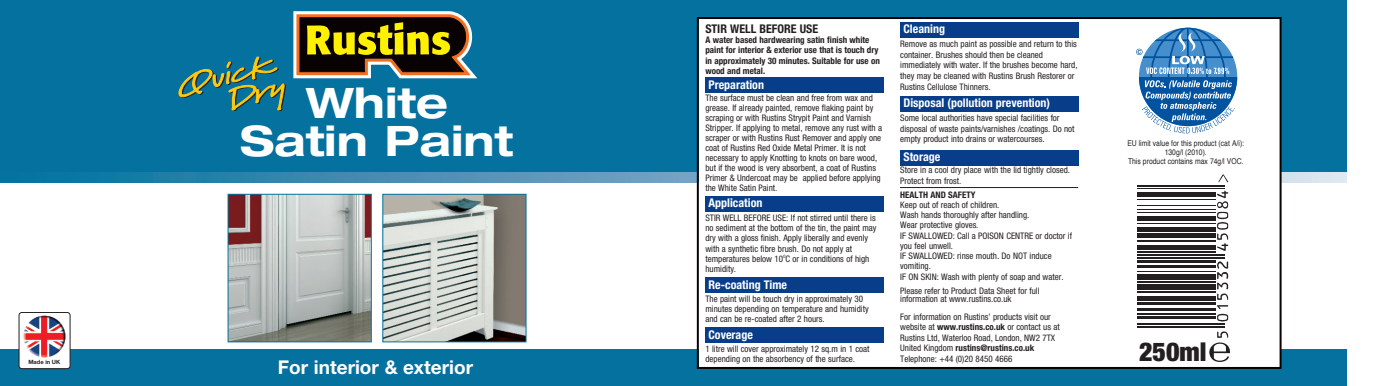
<style>
.page{position:relative;width:1395px;height:386px;background:#fff}
.page>*{position:absolute;margin:0;border:0;box-sizing:border-box;transform-origin:0 0}
.t1{font:700 expanded 42px/38px "Helvetica Neue";color:#fff;text-align:center}
.t2{font:900 condensed 26px "Helvetica Neue";color:#231f20}
.t3{font:700 19px "Helvetica Neue";color:#fff}
.t4{font:700 condensed 12px "Helvetica Neue";color:#fff}
.t5{font:700 condensed 12px "Helvetica Neue";color:#231f20}
.t6{font:condensed 9px/10px "Helvetica Neue";color:#231f20}
.t7{font:700 condensed 9px/10px "Helvetica Neue";color:#231f20}
.t8{font:700 condensed 9px "Helvetica Neue";color:#231f20}
.t9{font:8px/9px "Helvetica";color:#231f20;text-align:center;scale:.85 1}
.t10{font:700 5.8px "Helvetica Neue";color:#231f20}
.s1{font-weight:700}
</style>
<div class="page">
<div style="left:0;top:0;width:1346px;height:386px;background:#05719e"></div>
<div style="left:0;top:180px;width:1346px;height:206px;background:#fff"></div>
<div style="left:0;top:349px;width:1346px;height:37px;background:#05719e"></div>
<svg style="left:0;top:172px;width:1346px;height:10px"></svg>
<div style="left:699px;top:19px;width:580px;height:348px;background:#fff"></div>
<div style="left:697px;top:17px;width:584px;height:352px;border:2px solid #080302"></div>
<hr style="left:900px;top:187px;width:178px;height:1px;background:#231f20">
<svg style="left:1235px;top:77px;width:2px;height:15px"></svg>
<svg style="left:1136px;top:28px;width:99px;height:105px"></svg>
<svg style="left:1137px;top:181px;width:92px;height:147px"></svg>
<hr style="left:1137px;top:326px;width:87px;height:1px;background:#231f20">
<hr style="left:1137px;top:323px;width:87px;height:1px;background:#231f20">
<hr style="left:1137px;top:315px;width:78px;height:3px;background:#231f20">
<hr style="left:1137px;top:312px;width:78px;height:2px;background:#231f20">
<hr style="left:1137px;top:311px;width:78px;height:1px;background:#fff">
<hr style="left:1137px;top:308px;width:78px;height:3px;background:#231f20">
<hr style="left:1137px;top:306px;width:78px;height:2px;background:#fff">
<hr style="left:1137px;top:302px;width:78px;height:3px;background:#231f20">
<hr style="left:1137px;top:296px;width:78px;height:4px;background:#231f20">
<hr style="left:1137px;top:291px;width:78px;height:2px;background:#231f20">
<div style="left:1137px;top:284px;width:78px;height:6px;background:#231f20"></div>
<hr style="left:1137px;top:281px;width:78px;height:1px;background:#231f20">
<div style="left:1137px;top:274px;width:78px;height:5px;background:#231f20"></div>
<hr style="left:1137px;top:271px;width:78px;height:1px;background:#231f20">
<hr style="left:1137px;top:269px;width:78px;height:1px;background:#fff">
<hr style="left:1137px;top:264px;width:78px;height:3px;background:#231f20">
<hr style="left:1137px;top:263px;width:78px;height:1px;background:#fff">
<hr style="left:1137px;top:260px;width:78px;height:3px;background:#231f20">
<hr style="left:1137px;top:257px;width:87px;height:1px;background:#231f20">
<hr style="left:1137px;top:254px;width:87px;height:1px;background:#231f20">
<hr style="left:1137px;top:251px;width:78px;height:1px;background:#231f20">
<hr style="left:1137px;top:245px;width:78px;height:4px;background:#231f20">
<hr style="left:1137px;top:240px;width:78px;height:2px;background:#231f20">
<hr style="left:1137px;top:233px;width:78px;height:4px;background:#231f20">
<hr style="left:1137px;top:227px;width:78px;height:4px;background:#231f20">
<hr style="left:1137px;top:223px;width:78px;height:1px;background:#231f20">
<div style="left:1137px;top:216px;width:78px;height:5px;background:#231f20"></div>
<hr style="left:1137px;top:212px;width:78px;height:1px;background:#231f20">
<hr style="left:1137px;top:209px;width:78px;height:1px;background:#231f20">
<hr style="left:1137px;top:207px;width:78px;height:2px;background:#fff">
<hr style="left:1137px;top:204px;width:78px;height:2px;background:#231f20">
<hr style="left:1137px;top:203px;width:78px;height:1px;background:#fff">
<hr style="left:1137px;top:199px;width:78px;height:1px;background:#231f20">
<div style="left:1137px;top:192px;width:78px;height:5px;background:#231f20"></div>
<hr style="left:1137px;top:188px;width:87px;height:1px;background:#231f20">
<hr style="left:1137px;top:185px;width:87px;height:1px;background:#231f20">
<svg style="left:1217px;top:305px;width:11px;height:16px"></svg>
<svg style="left:1217px;top:261px;width:11px;height:38px"></svg>
<svg style="left:1217px;top:190px;width:11px;height:61px"></svg>
<svg style="left:1218px;top:174px;width:10px;height:8px"></svg>
<svg style="left:1209px;top:331px;width:21px;height:30px"></svg>
<img style="left:229px;top:196px;width:141px;height:144px">
<div style="left:227px;top:194px;width:145px;height:148px;border:1px solid #05719e"></div>
<img style="left:384px;top:196px;width:140px;height:144px">
<svg style="left:178px;top:56px;width:108px;height:55px"></svg>
<svg style="left:293px;top:11px;width:184px;height:67px"></svg>
<div style="left:900px;top:22px;width:178px;height:15px;background:#083e89"></div>
<div style="left:900px;top:96px;width:178px;height:15px;background:#083e89"></div>
<div style="left:900px;top:150px;width:178px;height:15px;background:#083e89"></div>
<div style="left:705px;top:77px;width:179px;height:16px;background:#083e89"></div>
<div style="left:705px;top:196px;width:179px;height:15px;background:#083e89"></div>
<div style="left:705px;top:277px;width:179px;height:15px;background:#083e89"></div>
<div style="left:705px;top:327px;width:179px;height:15px;background:#083e89"></div>
<div style="left:19px;top:312px;width:51px;height:56px;background:#fff;border-radius:3px"></div>
<div style="left:19px;top:312px;width:51px;height:56px;border:1px solid #231f20;border-radius:3px"></div>
<img style="left:23px;top:315px;width:42px;height:42px">
<h3 class="t5" style="left:705px;top:25px;width:114px">STIR WELL BEFORE USE</h3>
<p class="t7" style="left:705px;top:35px;width:176px">A water based hardwearing satin finish white paint for interior &amp; exterior use that is touch dry in approximately 30 minutes. Suitable for use on wood and metal.</p>
<h3 class="t4" style="left:708px;top:80px;width:57px">Preparation</h3>
<p class="t6" style="left:705px;top:93px;width:178px">The surface must be clean and free from wax and grease. If already painted, remove flaking paint by scraping or with Rustins Strypit Paint and Varnish Stripper. If applying to metal, remove any rust with a scraper or with Rustins Rust Remover and apply one coat of Rustins Red Oxide Metal Primer. It is not necessary to apply Knotting to knots on bare wood, but if the wood is very absorbent, a coat of Rustins Primer &amp; Undercoat may be applied before applying the White Satin Paint.</p>
<h3 class="t4" style="left:708px;top:199px;width:55px">Application</h3>
<p class="t6" style="left:705px;top:214px;width:173px">STIR WELL BEFORE USE: If not stirred until there is no sediment at the bottom of the tin, the paint may dry with a gloss finish. Apply liberally and evenly with a synthetic fibre brush. Do not apply at temperatures below 10<sup>O</sup>C or in conditions of high humidity.</p>
<h3 class="t4" style="left:708px;top:280px;width:80px">Re-coating Time</h3>
<p class="t6" style="left:705px;top:294px;width:165px">The paint will be touch dry in approximately 30 minutes depending on temperature and humidity and can be re-coated after 2 hours.</p>
<h3 class="t4" style="left:708px;top:330px;width:46px">Coverage</h3>
<p class="t6" style="left:705px;top:344px;width:166px">1 litre will cover approximately 12 sq.m in 1 coat depending on the absorbency of the surface.</p>
<h3 class="t4" style="left:903px;top:25px;width:43px">Cleaning</h3>
<p class="t6" style="left:900px;top:39px;width:179px;line-height:10.8px">Remove as much paint as possible and return to this container. Brushes should then be cleaned immediately with water. If the brushes become hard, they may be cleaned with Rustins Brush Restorer or Rustins Cellulose Thinners.</p>
<h3 class="t4" style="left:903px;top:99px;width:148px">Disposal (pollution prevention)</h3>
<p class="t6" style="left:900px;top:113px;width:176px;line-height:10.8px">Some local authorities have special facilities for disposal of waste paints/varnishes /coatings. Do not empty product into drains or watercourses.</p>
<h3 class="t4" style="left:903px;top:152px;width:38px">Storage</h3>
<p class="t6" style="left:900px;top:165px;width:171px;line-height:10.8px">Store in a cool dry place with the lid tightly closed.<br>Protect from frost.</p>
<p class="t8" style="left:900px;top:191px;width:77px">HEALTH AND SAFETY</p>
<p class="t6" style="left:900px;top:200px;width:173px">Keep out of reach of children.<br>Wash hands thoroughly after handling.<br>Wear protective gloves.<br>IF SWALLOWED: Call a POISON CENTRE or doctor if you feel unwell.<br>IF SWALLOWED: rinse mouth. Do NOT induce vomiting.<br>IF ON SKIN: Wash with plenty of soap and water.</p>
<p class="t6" style="left:900px;top:287px;width:141px;line-height:8.6px">Please refer to Product Data Sheet for full information at www.rustins.co.uk</p>
<p class="t6" style="left:900px;top:311px;width:161px;line-height:10.6px">For information on Rustins’ products visit our website at <span class="s1">www.rustins.co.uk</span> or contact us at Rustins Ltd, Waterloo Road, London, NW2 7TX United Kingdom <span class="s1">rustins@rustins.co.uk</span></p>
<h1 class="t1" style="left:240px;top:88px;width:274px">White<br>Satin Paint</h1>
<p class="t10" style="left:28px;top:360px;width:33px">Made in UK</p>
<p class="t6" style="left:900px;top:354px;width:114px">Telephone: +44 (0)20 8450 4666</p>
<h3 class="t3" style="left:278px;top:360px;width:197px">For interior &amp; exterior</h3>
<p class="t9" style="left:1127px;top:139px;width:139px">EU limit value for this product (cat A/i):<br>130g/l (2010).<br>This product contains max 74g/l VOC.</p>
<h2 class="t2" style="left:1139px;top:342px;width:69px">250ml</h2>
</div>
